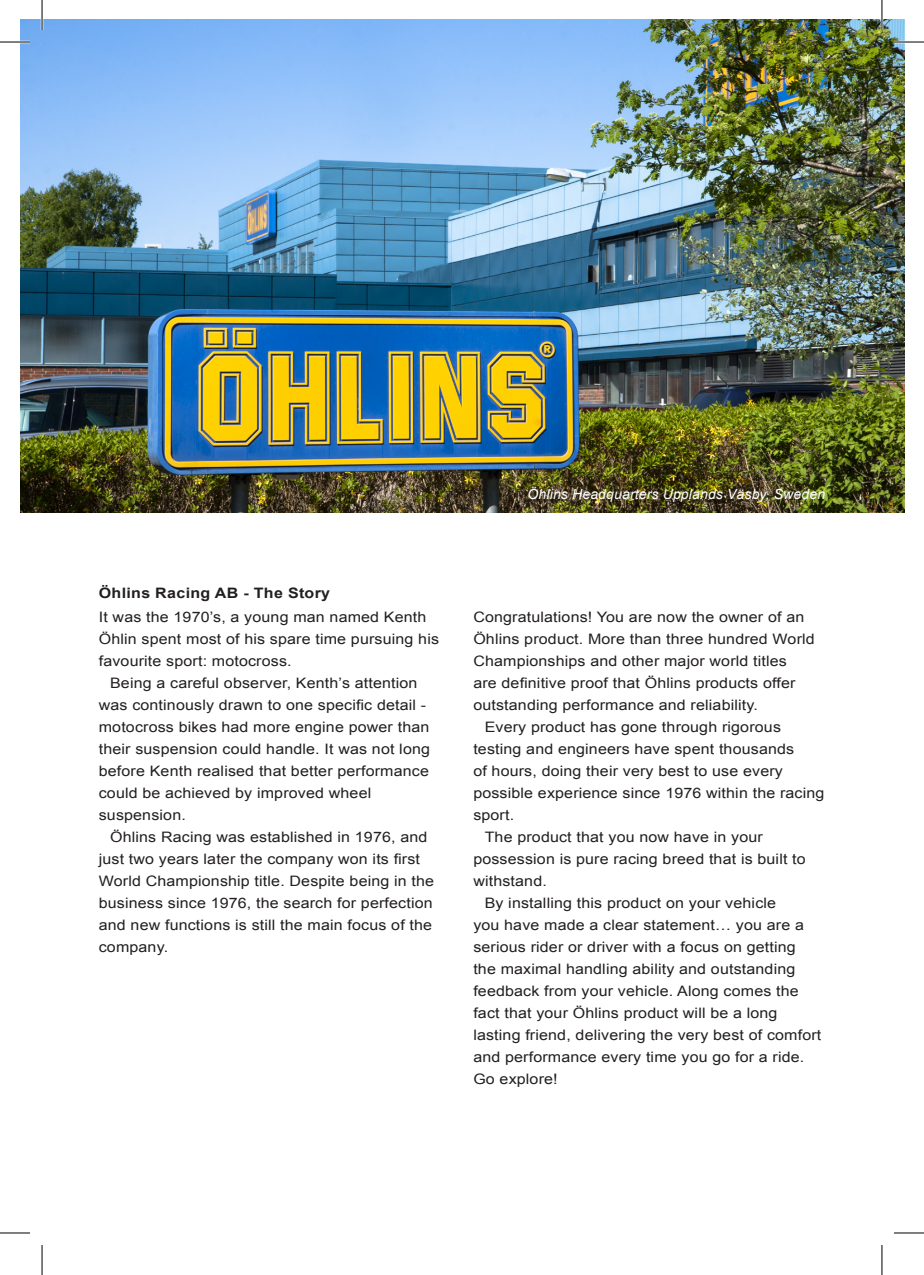
<style>
.page{position:relative;width:924px;height:1275px;background:#fff}
.page>*{position:absolute;margin:0;border:0;box-sizing:border-box;transform-origin:0 0}
.t1{font:14.4px/22px "Arial";letter-spacing:.01em;color:#231f20;scale:1.11 1}
.t2{font:700 14.4px "Arial";letter-spacing:.02em;color:#231f20;scale:1.11 1}
.t3{font:italic 14px "Arial";letter-spacing:.01em;color:#fff}
</style>
<div class="page">
<img style="left:21px;top:19px;width:883px;height:494px">
<hr style="left:0;top:41px;width:30px;height:2px;background:#fff">
<hr style="left:893px;top:41px;width:30px;height:2px;background:#fff">
<hr style="left:41px;top:0;width:2px;height:30px;background:#fff">
<hr style="left:880px;top:0;width:2px;height:30px;background:#fff">
<hr style="left:0;top:42px;width:30px;height:1px;background:#000">
<hr style="left:893px;top:42px;width:30px;height:1px;background:#000">
<hr style="left:0;top:1232px;width:30px;height:1px;background:#000">
<hr style="left:893px;top:1232px;width:30px;height:1px;background:#000">
<hr style="left:42px;top:0;width:1px;height:30px;background:#000">
<hr style="left:42px;top:1245px;width:1px;height:30px;background:#000">
<hr style="left:881px;top:0;width:1px;height:30px;background:#000">
<hr style="left:881px;top:1245px;width:1px;height:30px;background:#000">
<p class="t2" style="left:99px;top:583px;width:210px">Öhlins Racing AB - The Story</p>
<p class="t1" style="left:99px;top:605px;width:308px">It was the 1970’s, a young man named Kenth<br>Öhlin spent most of his spare time pursuing his favourite sport: motocross.</p>
<p class="t1" style="left:99px;top:671px;width:300px;text-indent:11px">Being a careful observer, Kenth’s attention was continously drawn to one specific detail - motocross bikes had more engine power than their suspension could handle. It was not long before Kenth realised that better performance could be achieved by improved wheel suspension.</p>
<p class="t1" style="left:99px;top:825px;width:303px;text-indent:11px">Öhlins Racing was established in 1976, and just two years later the company won its first World Championship title. Despite being in the business since 1976, the search for perfection and new functions is still the main focus of the company.</p>
<p class="t3" style="left:527px;top:484px;width:299px">Öhlins Headquarters Upplands Väsby, Sweden</p>
<p class="t1" style="left:473px;top:606px;width:299px">Congratulations! You are now the owner of an</p>
<p class="t1" style="left:473px;top:628px;width:309px">Öhlins product. More than three hundred World</p>
<p class="t1" style="left:473px;top:650px;width:284px">Championships and other major world titles</p>
<p class="t1" style="left:473px;top:672px;width:291px">are definitive proof that Öhlins products offer</p>
<p class="t1" style="left:473px;top:694px;width:258px">outstanding performance and reliability.</p>
<p class="t1" style="left:484px;top:716px;width:268px">Every product has gone through rigorous</p>
<p class="t1" style="left:473px;top:738px;width:290px">testing and engineers have spent thousands</p>
<p class="t1" style="left:473px;top:760px;width:280px">of hours, doing their very best to use every</p>
<p class="t1" style="left:473px;top:782px;width:318px">possible experience since 1976 within the racing</p>
<p class="t1" style="left:473px;top:804px;width:38px">sport.</p>
<p class="t1" style="left:484px;top:826px;width:252px">The product that you now have in your</p>
<p class="t1" style="left:473px;top:848px;width:301px">possession is pure racing breed that is built to</p>
<p class="t1" style="left:473px;top:870px;width:68px">withstand.</p>
<p class="t1" style="left:484px;top:892px;width:264px">By installing this product on your vehicle</p>
<p class="t1" style="left:473px;top:914px;width:299px">you have made a clear statement… you are a</p>
<p class="t1" style="left:473px;top:936px;width:292px">serious rider or driver with a focus on getting</p>
<p class="t1" style="left:473px;top:958px;width:291px">the maximal handling ability and outstanding</p>
<p class="t1" style="left:473px;top:980px;width:294px">feedback from your vehicle. Along comes the</p>
<p class="t1" style="left:473px;top:1002px;width:275px">fact that your Öhlins product will be a long</p>
<p class="t1" style="left:473px;top:1024px;width:315px">lasting friend, delivering the very best of comfort</p>
<p class="t1" style="left:473px;top:1046px;width:299px">and performance every time you go for a ride.</p>
<p class="t1" style="left:473px;top:1068px;width:77px">Go explore!</p>
</div>
